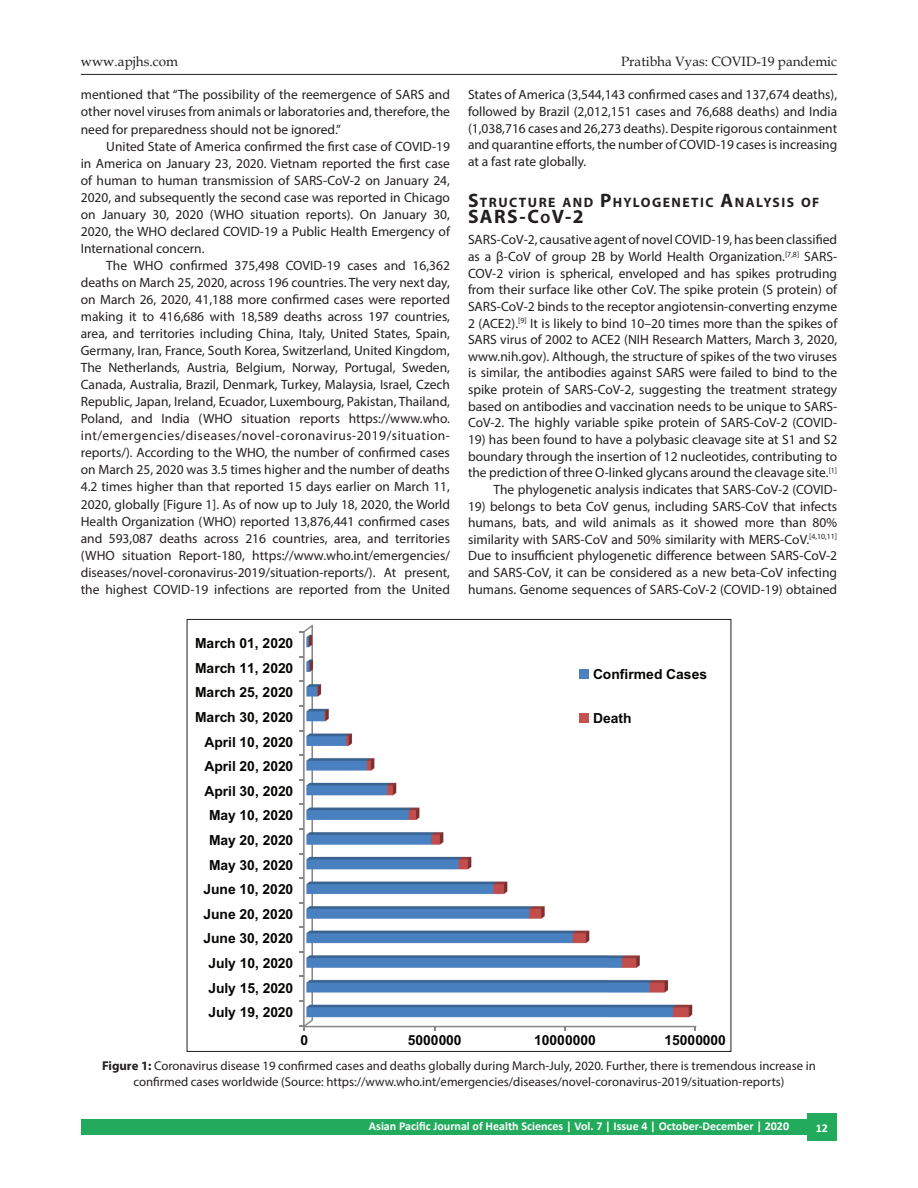
<style>
.page{position:relative;width:918px;height:1188px;background:#fff}
.page>*{position:absolute;margin:0;border:0;box-sizing:border-box;transform-origin:0 0}
.t1{font:700 19.5px "Myriad Pro";color:#231f20}
.t2{font:700 13.8px "Arial";letter-spacing:-.005em;color:#050504}
.t3{font:700 13.65px "Myriad Pro";letter-spacing:.105em;color:#231f20}
.TX{font:13.5px/17.1px "Myriad Pro";color:#231f20;text-align:justify}
.TXFL{font:13.5px/16.6px "Myriad Pro";color:#231f20;text-align:justify}
.t4{font:13.5px "Book Antiqua";color:#231f20}
.FGC{font:12.75px/15.8px "Myriad Pro";color:#231f20;text-align:center}
.Folio{font:700 12px "Calibri";color:#fff}
.s1{font-size:19.5px}
.s2{font-size:13.65px}
.s3{font-weight:700}
</style>
<div class="page">
<hr style="left:81px;top:74px;width:756px;height:1px;background:#231f20">
<div style="left:81px;top:1119px;width:726px;height:16px;background:#22ab5d"></div>
<div style="left:807px;top:1113px;width:30px;height:27px;background:#22ab5d"></div>
<img style="left:301px;top:624px;width:396px;height:405px">
<svg style="left:300px;top:1025px;width:5px;height:6px"></svg>
<div style="left:579px;top:669px;width:10px;height:10px;background:#4c81bf"></div>
<div style="left:579px;top:713px;width:10px;height:9px;background:#c3514e"></div>
<p class="t4" style="left:81px;top:52px;width:99px">www.apjhs.com</p>
<p class="t4" style="left:621px;top:52px;width:218px">Pratibha Vyas: COVID-19 pandemic</p>
<p class="TXFL" style="left:81px;top:86px;width:371px;line-height:17.1px">mentioned that “The possibility of the reemergence of SARS and other novel viruses from animals or laboratories and, therefore, the need for preparedness should not be ignored.”</p>
<p class="TX" style="left:81px;top:137px;width:371px;text-indent:26px">United State of America confirmed the first case of COVID-19 in America on January 23, 2020. Vietnam reported the first case of human to human transmission of SARS-CoV-2 on January 24, 2020, and subsequently the second case was reported in Chicago on January 30, 2020 (WHO situation reports). On January 30, 2020, the WHO declared COVID-19 a Public Health Emergency of International concern.</p>
<p class="TX" style="left:81px;top:257px;width:371px;text-indent:26px">The WHO confirmed 375,498 COVID-19 cases and 16,362 deaths on March 25, 2020, across 196 countries. The very next day, on March 26, 2020, 41,188 more confirmed cases were reported making it to 416,686 with 18,589 deaths across 197 countries, area, and territories including China, Italy, United States, Spain, Germany, Iran, France, South Korea, Switzerland, United Kingdom, The Netherlands, Austria, Belgium, Norway, Portugal, Sweden, Canada, Australia, Brazil, Denmark, Turkey, Malaysia, Israel, Czech Republic, Japan, Ireland, Ecuador, Luxembourg, Pakistan, Thailand, Poland, and India (WHO situation reports https://www.who. int/emergencies/diseases/novel-coronavirus-2019/situation&shy;reports/). According to the WHO, the number of confirmed cases on March 25, 2020 was 3.5 times higher and the number of deaths 4.2 times higher than that reported 15 days earlier on March 11, 2020, globally [Figure 1]. As of now up to July 18, 2020, the World Health Organization (WHO) reported 13,876,441 confirmed cases and 593,087 deaths across 216 countries, area, and territories (WHO situation Report-180, https://www.who.int/emergencies/ diseases/novel-coronavirus-2019/situation-reports/). At present, the highest COVID-19 infections are reported from the United</p>
<p class="t2" style="left:195px;top:634px;width:100px">March 01, 2020</p>
<p class="t2" style="left:195px;top:658px;width:100px">March 11, 2020</p>
<p class="t2" style="left:195px;top:683px;width:100px">March 25, 2020</p>
<p class="t2" style="left:195px;top:707px;width:100px">March 30, 2020</p>
<p class="t2" style="left:204px;top:732px;width:90px">April 10, 2020</p>
<p class="t2" style="left:204px;top:757px;width:90px">April 20, 2020</p>
<p class="t2" style="left:204px;top:781px;width:90px">April 30, 2020</p>
<p class="t2" style="left:209px;top:806px;width:86px">May 10, 2020</p>
<p class="t2" style="left:209px;top:830px;width:86px">May 20, 2020</p>
<p class="t2" style="left:209px;top:855px;width:86px">May 30, 2020</p>
<p class="t2" style="left:204px;top:880px;width:91px">June 10, 2020</p>
<p class="t2" style="left:204px;top:904px;width:91px">June 20, 2020</p>
<p class="t2" style="left:204px;top:929px;width:91px">June 30, 2020</p>
<p class="t2" style="left:208px;top:953px;width:86px">July 10, 2020</p>
<p class="t2" style="left:208px;top:978px;width:86px">July 15, 2020</p>
<p class="t2" style="left:208px;top:1003px;width:86px">July 19, 2020</p>
<p class="TX" style="left:468px;top:86px;width:371px;line-height:16.6px">States of America (3,544,143 confirmed cases and 137,674 deaths), followed by Brazil (2,012,151 cases and 76,688 deaths) and India (1,038,716 cases and 26,273 deaths). Despite rigorous containment and quarantine efforts, the number of COVID-19 cases is increasing at a fast rate globally.</p>
<h1 class="t3" style="left:468px;top:193px;width:353px"><span class="s1">S</span>TRUCTURE AND <span class="s1">P</span>HYLOGENETIC <span class="s1">A</span>NALYSIS OF</h1>
<h1 class="t1" style="left:468px;top:204px;width:117px">SARS-C<span class="s2">O</span>V-2</h1>
<p class="TXFL" style="left:468px;top:231px;width:371px">SARS-CoV-2, causative agent of novel COVID-19, has been classified as a β-CoV of group 2B by World Health Organization.<sup>[7,8]</sup> SARS-COV-2 virion is spherical, enveloped and has spikes protruding from their surface like other CoV. The spike protein (S protein) of SARS-CoV-2 binds to the receptor angiotensin-converting enzyme 2 (ACE2).<sup>[9]</sup> It is likely to bind 10–20 times more than the spikes of SARS virus of 2002 to ACE2 (NIH Research Matters, March 3, 2020, www.nih.gov). Although, the structure of spikes of the two viruses is similar, the antibodies against SARS were failed to bind to the spike protein of SARS-CoV-2, suggesting the treatment strategy based on antibodies and vaccination needs to be unique to SARS-CoV-2. The highly variable spike protein of SARS-CoV-2 (COVID-</p>
<p class="TXFL" style="left:468px;top:431px;width:371px">19) has been found to have a polybasic cleavage site at S1 and S2 boundary through the insertion of 12 nucleotides, contributing to the prediction of three O-linked glycans around the cleavage site.<sup>[1]</sup></p>
<p class="TX" style="left:494px;top:481px;width:345px">The phylogenetic analysis indicates that SARS-CoV-2 (COVID-</p>
<p class="TX" style="left:468px;top:497px;width:371px;line-height:16.6px">19) belongs to beta CoV genus, including SARS-CoV that infects humans, bats, and wild animals as it showed more than 80% similarity with SARS-CoV and 50% similarity with MERS-CoV.<sup>[4,10,11] </sup>Due to insufficient phylogenetic difference between SARS-CoV-2 and SARS-CoV, it can be considered as a new beta-CoV infecting humans. Genome sequences of SARS-CoV-2 (COVID-19) obtained</p>
<p class="t2" style="left:593px;top:664px;width:115px">Confirmed Cases</p>
<p class="t2" style="left:593px;top:708px;width:40px">Death</p>
<p class="t2" style="left:300px;top:1031px;width:9px">0</p>
<p class="t2" style="left:408px;top:1031px;width:55px">5000000</p>
<p class="t2" style="left:534px;top:1031px;width:63px">10000000</p>
<p class="t2" style="left:665px;top:1031px;width:63px">15000000</p>
<p class="FGC" style="left:102px;top:1058px;width:715px"><span class="s3">Figure 1:</span> Coronavirus disease 19 confirmed cases and deaths globally during March-July, 2020. Further, there is tremendous increase in confirmed cases worldwide (Source: https://www.who.int/emergencies/diseases/novel-coronavirus-2019/situation-reports)</p>
<p class="Folio" style="left:369px;top:1117px;width:422px">Asian Pacific Journal of Health Sciences | Vol. 7 | Issue 4 | October-December | 2020</p>
<p class="Folio" style="left:816px;top:1120px;width:14px">12</p>
</div>
